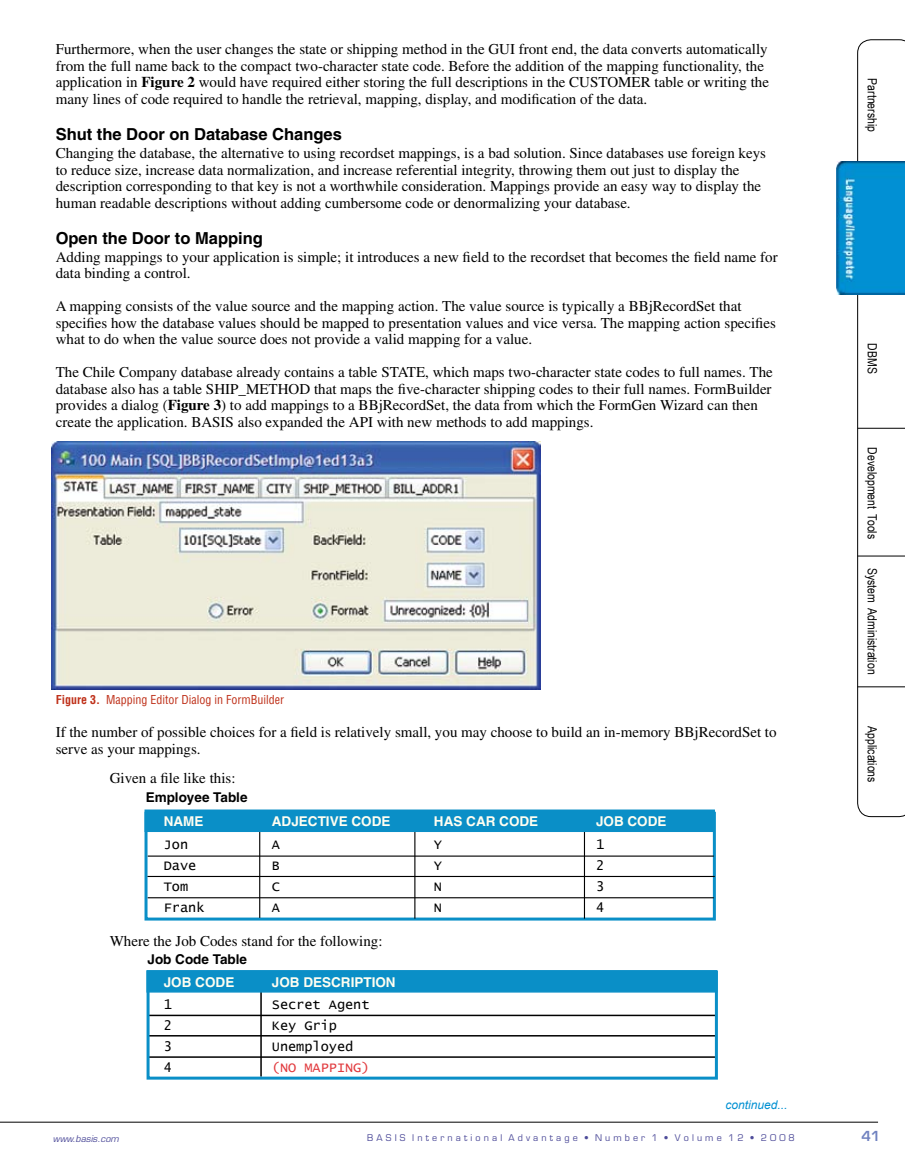
<style>
.page{position:relative;width:905px;height:1175px;background:#fff}
.page>*{position:absolute;margin:0;border:0;box-sizing:border-box;transform-origin:0 0}
.t1{font:700 16.5px "Switzerland";color:#000}
.t2{font:15px/16.5px "Toronto";color:#000}
.t3{font:13.5px "Lucida Console";color:#000}
.t4{font:700 13.5px "Switzerland";color:#fffef1}
.t5{font:700 13.5px "Switzerland";color:#000}
.t6{font:13.5px "Lucida Console";color:#e13a3e}
.t7{font:700 13.5px "Euromode";color:#7082c0}
.t8{font:12.75px "Arial Narrow";color:#000}
.t9{font:12px "Switzerland Condensed";color:#bf311a}
.t10{font:italic 12px "Arial";color:#0090d2}
.t11{font:9px "Euromode";color:#4f4d9a}
.t12{font:italic 9px "Euromode";color:#4f4d9a}
.s1{font-weight:700}
</style>
<div class="page">
<hr style="left:0;top:1121px;width:878px;height:1px;background:#000">
<svg style="left:857px;top:39px;width:47px;height:778px"></svg>
<hr style="left:857px;top:428px;width:47px;height:1px;background:#000">
<hr style="left:857px;top:555px;width:47px;height:1px;background:#000">
<hr style="left:857px;top:686px;width:47px;height:1px;background:#000">
<hr style="left:260px;top:986px;width:2px;height:90px;background:#000">
<div style="left:144px;top:811px;width:571px;height:109px;border:3px solid #0a8fc7"></div>
<div style="left:146px;top:970px;width:571px;height:22px;background:#0a8fc7"></div>
<hr style="left:259px;top:829px;width:1px;height:88px;background:#000">
<hr style="left:414px;top:831px;width:1px;height:87px;background:#000">
<hr style="left:584px;top:829px;width:1px;height:89px;background:#000">
<img style="left:836px;top:161px;width:68px;height:133px">
<hr style="left:148px;top:855px;width:565px;height:1px;background:#000">
<hr style="left:147px;top:876px;width:567px;height:1px;background:#000">
<hr style="left:148px;top:897px;width:565px;height:1px;background:#000">
<hr style="left:148px;top:1014px;width:567px;height:2px;background:#000">
<hr style="left:147px;top:1035px;width:569px;height:1px;background:#000">
<hr style="left:148px;top:1056px;width:567px;height:1px;background:#000">
<img style="left:52px;top:441px;width:488px;height:248px">
<div style="left:144px;top:809px;width:571px;height:23px;background:#0a8fc7;border:2px solid #0a8fc7"></div>
<div style="left:146px;top:970px;width:572px;height:109px;border:3px solid #0a8fc7"></div>
<p class="t2" style="left:56px;top:41px;width:714px">Furthermore, when the user changes the state or shipping method in the GUI front end, the data converts automatically from the full name back to the compact two-character state code. Before the addition of the mapping functionality, the application in <span class="s1">Figure 2</span> would have required either storing the full descriptions in the CUSTOMER table or writing the many lines of code required to handle the retrieval, mapping, display, and modification of the data.</p>
<p class="t1" style="left:56px;top:124px;width:288px">Shut the Door on Database Changes</p>
<p class="t2" style="left:56px;top:145px;width:711px">Changing the database, the alternative to using recordset mappings, is a bad solution. Since databases use foreign keys to reduce size, increase data normalization, and increase referential integrity, throwing them out just to display the description corresponding to that key is not a worthwhile consideration. Mappings provide an easy way to display the human readable descriptions without adding cumbersome code or denormalizing your database.</p>
<p class="t1" style="left:56px;top:228px;width:209px">Open the Door to Mapping</p>
<p class="t2" style="left:56px;top:248px;width:723px">Adding mappings to your application is simple; it introduces a new field to the recordset that becomes the field name for data binding a control.</p>
<p class="t2" style="left:56px;top:298px;width:722px">A mapping consists of the value source and the mapping action. The value source is typically a BBjRecordSet that specifies how the database values should be mapped to presentation values and vice versa. The mapping action specifies what to do when the value source does not provide a valid mapping for a value.</p>
<p class="t2" style="left:56px;top:364px;width:718px">The Chile Company database already contains a table STATE, which maps two-character state codes to full names. The database also has a table SHIP_METHOD that maps the five-character shipping codes to their full names. FormBuilder provides a dialog (<span class="s1">Figure 3</span>) to add mappings to a BBjRecordSet, the data from which the FormGen Wizard can then create the application. BASIS also expanded the API with new methods to add mappings.</p>
<p class="t9" style="left:56px;top:692px;width:230px"><span class="s1">Figure 3.</span> Mapping Editor Dialog in FormBuilder</p>
<p class="t2" style="left:56px;top:724px;width:722px">If the number of possible choices for a field is relatively small, you may choose to build an in-memory BBjRecordSet to serve as your mappings.</p>
<p class="t2" style="left:110px;top:769px;width:127px">Given a file like this:</p>
<p class="t4" style="left:164px;top:813px;width:41px">NAME</p>
<p class="t4" style="left:272px;top:813px;width:120px">ADJECTIVE CODE</p>
<p class="t4" style="left:434px;top:813px;width:106px">HAS CAR CODE</p>
<p class="t4" style="left:596px;top:813px;width:72px">JOB CODE</p>
<p class="t3" style="left:164px;top:838px;width:26px">Jon</p>
<p class="t3" style="left:272px;top:838px;width:10px">A</p>
<p class="t3" style="left:434px;top:838px;width:10px">Y</p>
<p class="t3" style="left:596px;top:838px;width:10px">1</p>
<p class="t3" style="left:164px;top:859px;width:34px">Dave</p>
<p class="t3" style="left:272px;top:859px;width:10px">B</p>
<p class="t3" style="left:434px;top:859px;width:10px">Y</p>
<p class="t3" style="left:596px;top:859px;width:10px">2</p>
<p class="t3" style="left:164px;top:880px;width:26px">Tom</p>
<p class="t3" style="left:272px;top:880px;width:10px">C</p>
<p class="t3" style="left:434px;top:880px;width:10px">N</p>
<p class="t3" style="left:596px;top:880px;width:10px">3</p>
<p class="t3" style="left:164px;top:901px;width:42px">Frank</p>
<p class="t3" style="left:272px;top:901px;width:10px">A</p>
<p class="t3" style="left:434px;top:901px;width:10px">N</p>
<p class="t3" style="left:596px;top:901px;width:10px">4</p>
<p class="t2" style="left:110px;top:932px;width:274px">Where the Job Codes stand for the following:</p>
<p class="t4" style="left:164px;top:973px;width:72px">JOB CODE</p>
<p class="t4" style="left:272px;top:973px;width:125px">JOB DESCRIPTION</p>
<p class="t3" style="left:164px;top:998px;width:10px">1</p>
<p class="t3" style="left:272px;top:998px;width:99px">Secret Agent</p>
<p class="t3" style="left:164px;top:1019px;width:10px">2</p>
<p class="t3" style="left:272px;top:1019px;width:67px">Key Grip</p>
<p class="t3" style="left:164px;top:1040px;width:10px">3</p>
<p class="t3" style="left:272px;top:1040px;width:83px">Unemployed</p>
<p class="t3" style="left:164px;top:1061px;width:10px">4</p>
<p class="t6" style="left:272px;top:1061px;width:99px">(NO MAPPING)</p>
<p class="t5" style="left:146px;top:788px;width:103px">Employee Table</p>
<p class="t5" style="left:147px;top:951px;width:101px">Job Code Table</p>
<p class="t10" style="left:725px;top:1097px;width:64px">continued...</p>
<p class="t8" style="left:879px;top:78px;width:55px;rotate:90deg">Partnership</p>
<p class="t8" style="left:879px;top:343px;width:32px;rotate:90deg">DBMS</p>
<p class="t8" style="left:879px;top:447px;width:93px;rotate:90deg">Development Tools</p>
<p class="t8" style="left:879px;top:568px;width:108px;rotate:90deg">System Administration</p>
<p class="t8" style="left:879px;top:726px;width:58px;rotate:90deg">Applications</p>
<p class="t12" style="left:53px;top:1132px;width:68px">www.basis.com</p>
<p class="t11" style="left:412px;top:1131px;width:384px">I n t e r n a t i o n a l A d v a n t a g e • N u m b e r 1 • V o l u m e 1 2 • 2 0 0 8</p>
<p class="t7" style="left:861px;top:1127px;width:21px">41</p>
<p class="t11" style="left:367px;top:1131px;width:40px">B A S I S</p>
</div>
